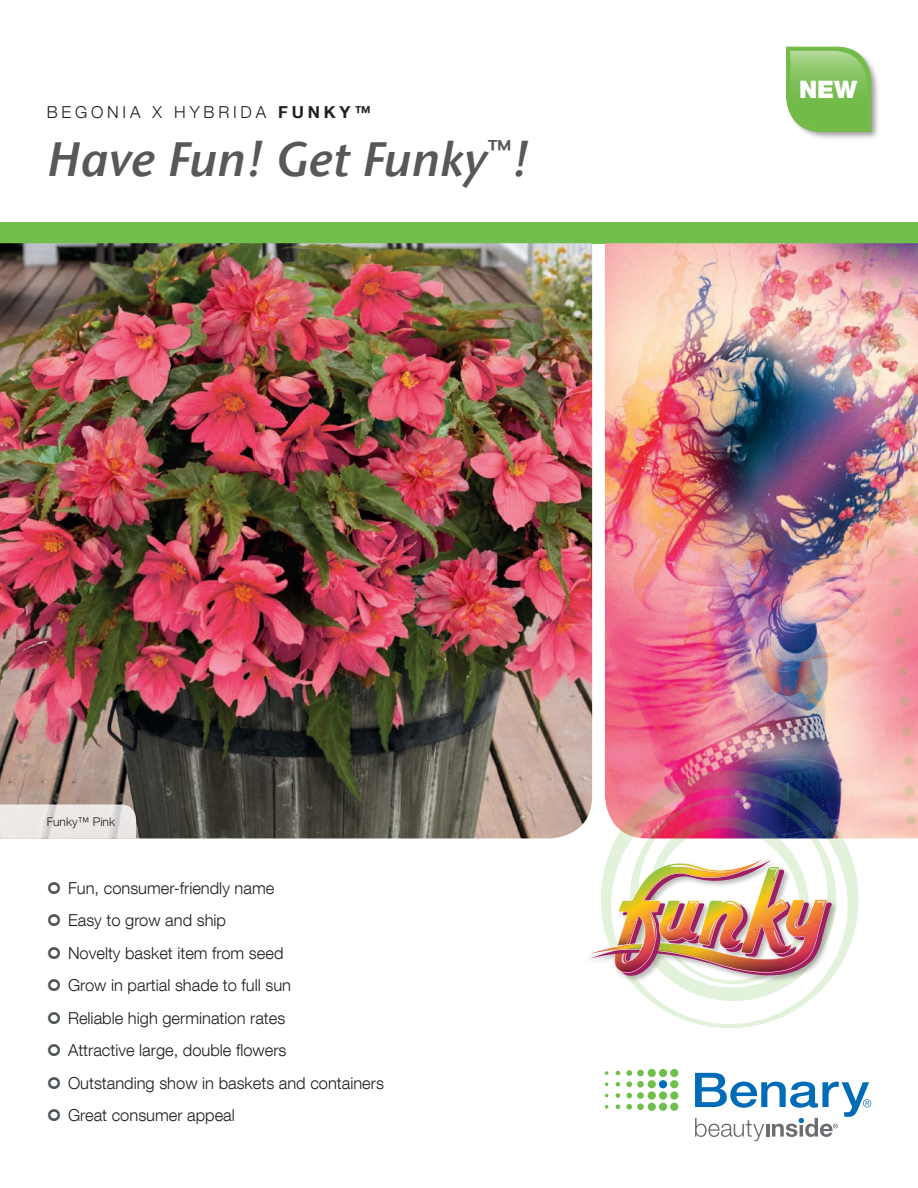
<style>
.page{position:relative;width:918px;height:1188px;background:#fff}
.page>*{position:absolute;margin:0;border:0;box-sizing:border-box;transform-origin:0 0}
.t1{font:italic 48px "ITC Stone Sans Com Semi";color:#57585a}
.t2{font:900 24px "Helvetica Neue LT Com";color:#fff}
.t3{font:300 16.5px "Helvetica Neue LT Com";color:#231f20}
.t4{font:300 16.5px "Helvetica Neue LT Com";letter-spacing:.23em;color:#231f20}
.t5{font:300 12px "Helvetica Neue LT Com";color:#231f20}
.s1{font-weight:700}
</style>
<div class="page">
<svg style="left:605px;top:1071px;width:3px;height:4px"></svg>
<svg style="left:605px;top:1082px;width:3px;height:4px"></svg>
<div style="left:659px;top:1069px;width:8px;height:8px;background:#70bf4c;border-radius:50%"></div>
<div style="left:659px;top:1080px;width:8px;height:8px;background:#006cb7;border-radius:50%"></div>
<div style="left:659px;top:1091px;width:8px;height:9px;background:#70bf4c;border-radius:50%"></div>
<div style="left:648px;top:1069px;width:8px;height:8px;background:#70bf4c;border-radius:50%"></div>
<div style="left:648px;top:1080px;width:8px;height:8px;background:#70bf4c;border-radius:50%"></div>
<div style="left:648px;top:1091px;width:8px;height:9px;background:#70bf4c;border-radius:50%"></div>
<div style="left:637px;top:1070px;width:7px;height:6px;background:#70bf4c;border-radius:50%"></div>
<div style="left:637px;top:1081px;width:7px;height:7px;background:#70bf4c;border-radius:50%"></div>
<div style="left:637px;top:1092px;width:7px;height:7px;background:#70bf4c;border-radius:50%"></div>
<svg style="left:626px;top:1070px;width:6px;height:17px"></svg>
<svg style="left:626px;top:1093px;width:6px;height:5px"></svg>
<svg style="left:616px;top:1071px;width:4px;height:4px"></svg>
<svg style="left:616px;top:1082px;width:4px;height:5px"></svg>
<svg style="left:616px;top:1093px;width:4px;height:5px"></svg>
<div style="left:670px;top:1069px;width:8px;height:8px;background:#70bf4c;border-radius:50%"></div>
<div style="left:670px;top:1080px;width:8px;height:8px;background:#70bf4c;border-radius:50%"></div>
<div style="left:670px;top:1091px;width:8px;height:9px;background:#70bf4c;border-radius:50%"></div>
<svg style="left:605px;top:1105px;width:3px;height:4px"></svg>
<div style="left:659px;top:1103px;width:8px;height:8px;background:#70bf4c;border-radius:50%"></div>
<div style="left:648px;top:1103px;width:8px;height:8px;background:#70bf4c;border-radius:50%"></div>
<div style="left:637px;top:1103px;width:7px;height:7px;background:#70bf4c;border-radius:50%"></div>
<svg style="left:626px;top:1104px;width:6px;height:6px"></svg>
<svg style="left:616px;top:1104px;width:4px;height:5px"></svg>
<div style="left:670px;top:1103px;width:8px;height:8px;background:#70bf4c;border-radius:50%"></div>
<svg style="left:695px;top:1073px;width:176px;height:68px"></svg>
<div style="left:0;top:222px;width:918px;height:21px;background:#70bf4c"></div>
<img style="left:605px;top:243px;width:313px;height:595px">
<img style="left:0;top:243px;width:592px;height:595px">
<svg style="left:914px;top:243px;width:4px;height:16px"></svg>
<svg style="left:886px;top:246px;width:13px;height:13px"></svg>
<svg style="left:861px;top:249px;width:10px;height:10px"></svg>
<svg style="left:917px;top:272px;width:1px;height:17px"></svg>
<svg style="left:889px;top:276px;width:13px;height:13px"></svg>
<svg style="left:863px;top:279px;width:10px;height:10px"></svg>
<svg style="left:891px;top:306px;width:13px;height:12px"></svg>
<svg style="left:866px;top:309px;width:10px;height:9px"></svg>
<svg style="left:894px;top:336px;width:13px;height:12px"></svg>
<svg style="left:868px;top:338px;width:10px;height:10px"></svg>
<svg style="left:897px;top:365px;width:13px;height:13px"></svg>
<svg style="left:871px;top:368px;width:10px;height:10px"></svg>
<svg style="left:900px;top:395px;width:12px;height:13px"></svg>
<svg style="left:874px;top:398px;width:10px;height:10px"></svg>
<svg style="left:902px;top:425px;width:13px;height:13px"></svg>
<svg style="left:877px;top:428px;width:10px;height:10px"></svg>
<svg style="left:905px;top:455px;width:13px;height:13px"></svg>
<svg style="left:879px;top:458px;width:10px;height:10px"></svg>
<svg style="left:908px;top:485px;width:10px;height:12px"></svg>
<svg style="left:882px;top:488px;width:10px;height:9px"></svg>
<svg style="left:911px;top:515px;width:7px;height:12px"></svg>
<svg style="left:885px;top:517px;width:10px;height:10px"></svg>
<svg style="left:913px;top:544px;width:5px;height:13px"></svg>
<div style="left:888px;top:547px;width:10px;height:10px;background:#dbb091;border-radius:50%"></div>
<svg style="left:916px;top:574px;width:2px;height:13px"></svg>
<div style="left:890px;top:577px;width:10px;height:10px;background:#dcaa94;border-radius:50%"></div>
<div style="left:893px;top:607px;width:10px;height:10px;background:#d99c8b;border-radius:50%"></div>
<svg style="left:895px;top:637px;width:10px;height:10px"></svg>
<div style="left:898px;top:667px;width:10px;height:9px;background:#d8938a;border-radius:50%"></div>
<svg style="left:900px;top:696px;width:10px;height:10px"></svg>
<svg style="left:902px;top:726px;width:10px;height:10px"></svg>
<div style="left:904px;top:756px;width:9px;height:10px;background:#ddb99e;border-radius:50%"></div>
<svg style="left:905px;top:786px;width:10px;height:10px"></svg>
<svg style="left:906px;top:815px;width:10px;height:10px"></svg>
<svg style="left:0;top:804px;width:136px;height:34px;background:#e7e3e0"></svg>
<svg style="left:604px;top:770px;width:255px;height:258px"></svg>
<img style="left:584px;top:795px;width:252px;height:206px">
<div style="left:787px;top:48px;width:95px;height:95px;background:#231f20;opacity:.5"></div>
<svg style="left:786px;top:46px;width:86px;height:86px;background:#88c464"></svg>
<p class="t4" style="left:47px;top:102px;width:326px">BEGONIA X HYBRIDA <span class="s1">FUNKY™</span></p>
<p class="t1" style="left:47px;top:130px;width:485px">Have Fun! Get Funky<sup>™</sup>!</p>
<p class="t5" style="left:47px;top:814px;width:70px">Funky™ Pink</p>
<p class="t3" style="left:68px;top:878px;width:208px">Fun, consumer-friendly name</p>
<p class="t3" style="left:68px;top:910px;width:160px">Easy to grow and ship</p>
<p class="t3" style="left:68px;top:943px;width:217px">Novelty basket item from seed</p>
<p class="t3" style="left:68px;top:975px;width:225px">Grow in partial shade to full sun</p>
<p class="t3" style="left:68px;top:1008px;width:219px">Reliable high germination rates</p>
<p class="t3" style="left:68px;top:1040px;width:220px">Attractive large, double flowers</p>
<p class="t3" style="left:68px;top:1073px;width:317px">Outstanding show in baskets and containers</p>
<p class="t3" style="left:68px;top:1105px;width:168px">Great consumer appeal</p>
<p class="t2" style="left:799px;top:75px;width:60px">NEW</p>
</div>
